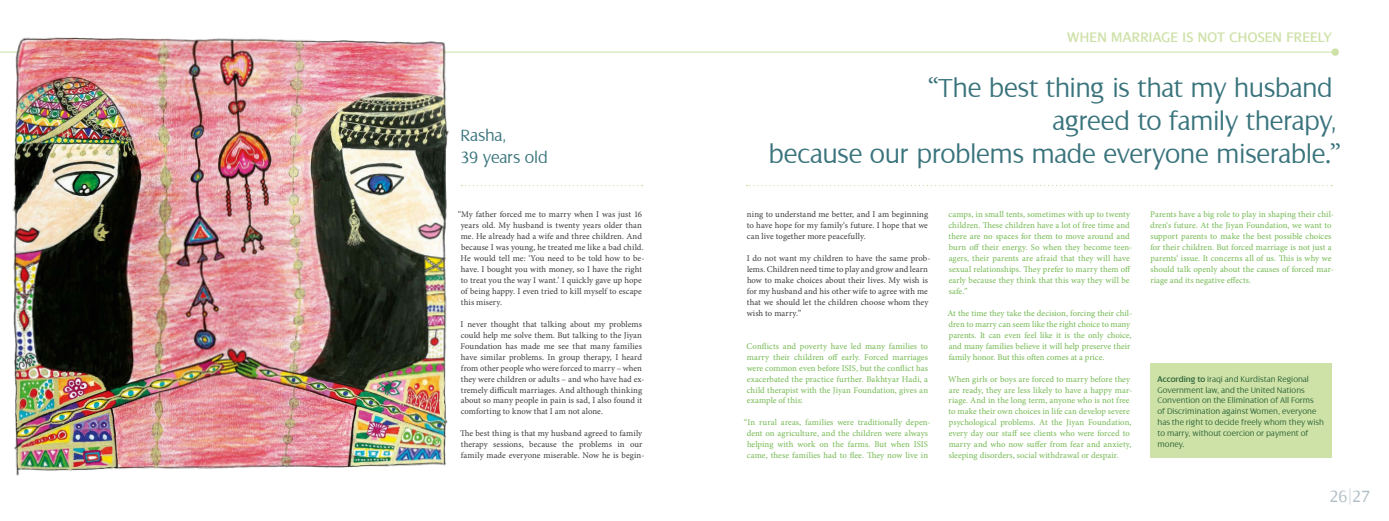
<style>
.page{position:relative;width:1389px;height:521px;background:#fff}
.page>*{position:absolute;margin:0;border:0;box-sizing:border-box;transform-origin:0 0}
.t1{font:300 28px/32.8px "Dialog";letter-spacing:-.02em;color:#39737c;text-align:right}
.t2{font:300 17.5px/21.9px "Dialog";letter-spacing:-.015em;color:#39737c}
.t3{font:300 17.5px "Dialog";color:#b0bfc5}
.t4{font:14.88px "Dialog";letter-spacing:.01em;color:#cee1a7}
.t5{font:8.75px/10.9px "Minion Pro";color:#74b951}
.t6{font:8.75px/10.9px "Minion Pro";letter-spacing:.005em;color:#3b3b3a}
.t7{font:300 8.75px/10.9px "Dialog";color:#266034}
.s1{font-family:"Minion Pro";font-weight:400}
.s2{font-weight:400}
</style>
<div class="page">
<div style="left:1331px;top:48px;width:8px;height:8px;background:#cee1a7;border-radius:50%"></div>
<hr style="left:0;top:52px;width:1335px;height:1px;background:#cee1a7">
<div style="left:1150px;top:363px;width:182px;height:95px;background:#cee1a7"></div>
<svg style="left:747px;top:185px;width:585px;height:1px"></svg>
<svg style="left:461px;top:185px;width:182px;height:1px"></svg>
<img style="left:0;top:37px;width:458px;height:439px">
<h2 class="t2" style="left:461px;top:124px;width:89px">Rasha,<br>39 years old</h2>
<p class="t6" style="left:461px;top:209px;width:185px;text-indent:-3px">“My father forced me to marry when I was just 16 years old. My husband is twenty years older than me. He already had a wife and three children. And because I was young, he treated me like a bad child.<br>He would tell me: ‘You need to be told how to be&shy;have. I bought you with money, so I have the right to treat you the way I want.’ I quickly gave up hope of being happy. I even tried to kill myself to escape this misery.</p>
<p class="t6" style="left:461px;top:319px;width:185px">I never thought that talking about my problems could help me solve them. But talking to the Jiyan Foundation has made me see that many families have similar problems. In group therapy, I heard from other people who were forced to marry – when they were children or adults – and who have had ex&shy;tremely difficult marriages. And although thinking about so many people in pain is sad, I also found it comforting to know that I am not alone.</p>
<p class="t6" style="left:460px;top:428px;width:186px">The best thing is that my husband agreed to family therapy sessions, because the problems in our family made everyone miserable. Now he is begin-</p>
<h3 class="t4" style="left:1067px;top:30px;width:266px">WHEN MARRIAGE IS NOT CHOSEN FREELY</h3>
<h1 class="t1" style="left:769px;top:72px;width:574px"><span class="s1">“</span>The best thing is that my husband<br>agreed to family therapy,<br>because our problems made everyone miserable.<span class="s1">”</span></h1>
<p class="t6" style="left:747px;top:209px;width:183px;text-align:justify">ning to understand me better, and I am beginning to have hope for my family‘s future. I hope that we can live together more peacefully.</p>
<p class="t6" style="left:747px;top:253px;width:185px">I do not want my children to have the same prob&shy;lems. Children need time to play and grow and learn how to make choices about their lives. My wish is for my husband and his other wife to agree with me that we should let the children choose whom they wish to marry.”</p>
<p class="t5" style="left:747px;top:340px;width:183px;text-align:justify">Conflicts and poverty have led many families to marry their children off early. Forced marriages were common even before ISIS, but the conflict has exacerbated the practice further. Bakhtyar Hadi, a child therapist with the Jiyan Foundation, gives an example of this:</p>
<p class="t5" style="left:744px;top:417px;width:188px;text-align:center">“In rural areas, families were traditionally depen&shy;dent on agriculture, and the children were always helping with work on the farms. But when ISIS came, these families had to flee. They now live in</p>
<p class="t5" style="left:949px;top:209px;width:185px">camps, in small tents, sometimes with up to twenty children. These children have a lot of free time and there are no spaces for them to move around and burn off their energy. So when they become teen&shy;agers, their parents are afraid that they will have sexual relationships. They prefer to marry them off early because they think that this way they will be safe.”</p>
<p class="t5" style="left:948px;top:308px;width:186px">At the time they take the decision, forcing their chil&shy;dren to marry can seem like the right choice to many parents. It can even feel like it is the only choice, and many families believe it will help preserve their family honor. But this often comes at a price.</p>
<p class="t5" style="left:948px;top:373px;width:186px">When girls or boys are forced to marry before they are ready, they are less likely to have a happy mar&shy;riage. And in the long term, anyone who is not free to make their own choices in life can develop severe psychological problems. At the Jiyan Foundation, every day our staff see clients who were forced to marry and who now suffer from fear and anxiety, sleeping disorders, social withdrawal or despair.</p>
<p class="t5" style="left:1150px;top:209px;width:185px">Parents have a big role to play in shaping their chil&shy;dren‘s future. At the Jiyan Foundation, we want to support parents to make the best possible choices for their children. But forced marriage is not just a parents‘ issue. It concerns all of us. This is why we should talk openly about the causes of forced mar&shy;riage and its negative effects.</p>
<p class="t7" style="left:1157px;top:373px;width:168px"><span class="s2">According to</span> Iraqi and Kurdistan Regional Government law, and the United Nations Convention on the Elimination of All Forms<br>of Discrimination against Women, everyone has the right to decide freely whom they wish to marry, without coercion or payment of money.</p>
<h2 class="t3" style="left:1329px;top:487px;width:42px">26|27</h2>
</div>
